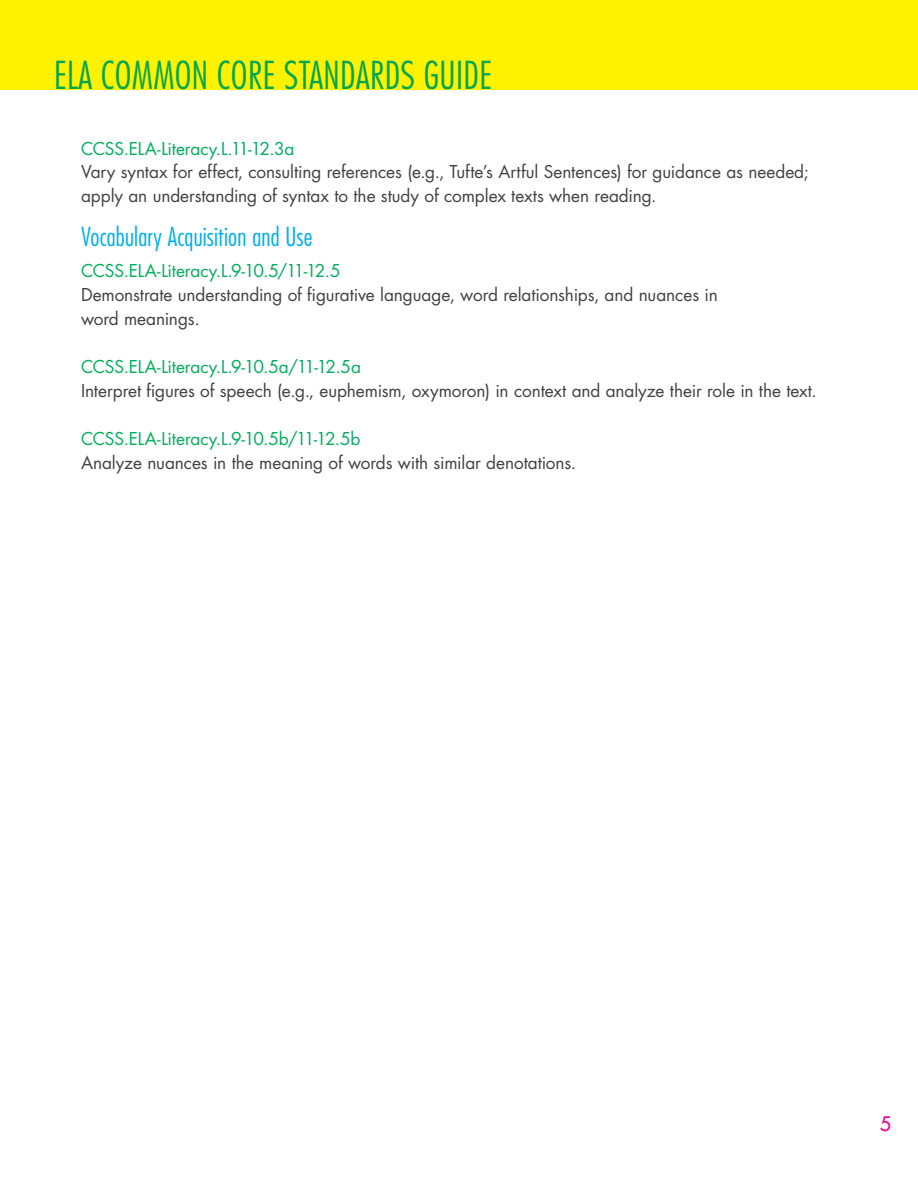
<style>
.page{position:relative;width:918px;height:1188px;background:#fff}
.page>*{position:absolute;margin:0;border:0;box-sizing:border-box;transform-origin:0 0}
.t1{font:300 condensed 37.5px "Futura";letter-spacing:.01em;color:#00a651}
.t2{font:300 condensed 25.5px "Futura";letter-spacing:.005em;color:#00aeef}
.t3{font:19.5px "Futura";color:#ec008c}
.t4{font:17.25px/24px "Futura";letter-spacing:-.005em;color:#414042}
.t5{font:17.25px "Futura";letter-spacing:-.015em;color:#00ac5b}
</style>
<div class="page">
<div style="left:0;top:0;width:918px;height:89px;background:#fff200"></div>
<h1 class="t1" style="left:54px;top:52px;width:440px">ELA COMMON CORE STANDARDS GUIDE</h1>
<p class="t5" style="left:81px;top:136px;width:215px">CCSS.ELA-Literacy.L.11-12.3a</p>
<p class="t4" style="left:81px;top:160px;width:729px">Vary syntax for effect, consulting references (e.g., Tufte’s Artful Sentences) for guidance as needed; apply an understanding of syntax to the study of complex texts when reading.</p>
<h2 class="t2" style="left:81px;top:221px;width:233px">Vocabulary Acquisition and Use</h2>
<p class="t5" style="left:81px;top:259px;width:261px">CCSS.ELA-Literacy.L.9-10.5/11-12.5</p>
<p class="t4" style="left:81px;top:282px;width:638px">Demonstrate understanding of figurative language, word relationships, and nuances in word meanings.</p>
<p class="t5" style="left:81px;top:355px;width:281px">CCSS.ELA-Literacy.L.9-10.5a/11-12.5a</p>
<p class="t4" style="left:81px;top:378px;width:737px">Interpret figures of speech (e.g., euphemism, oxymoron) in context and analyze their role in the text.</p>
<p class="t5" style="left:81px;top:427px;width:281px">CCSS.ELA-Literacy.L.9-10.5b/11-12.5b</p>
<p class="t4" style="left:81px;top:450px;width:497px">Analyze nuances in the meaning of words with similar denotations.</p>
<p class="t3" style="left:880px;top:1112px;width:13px">5</p>
</div>
